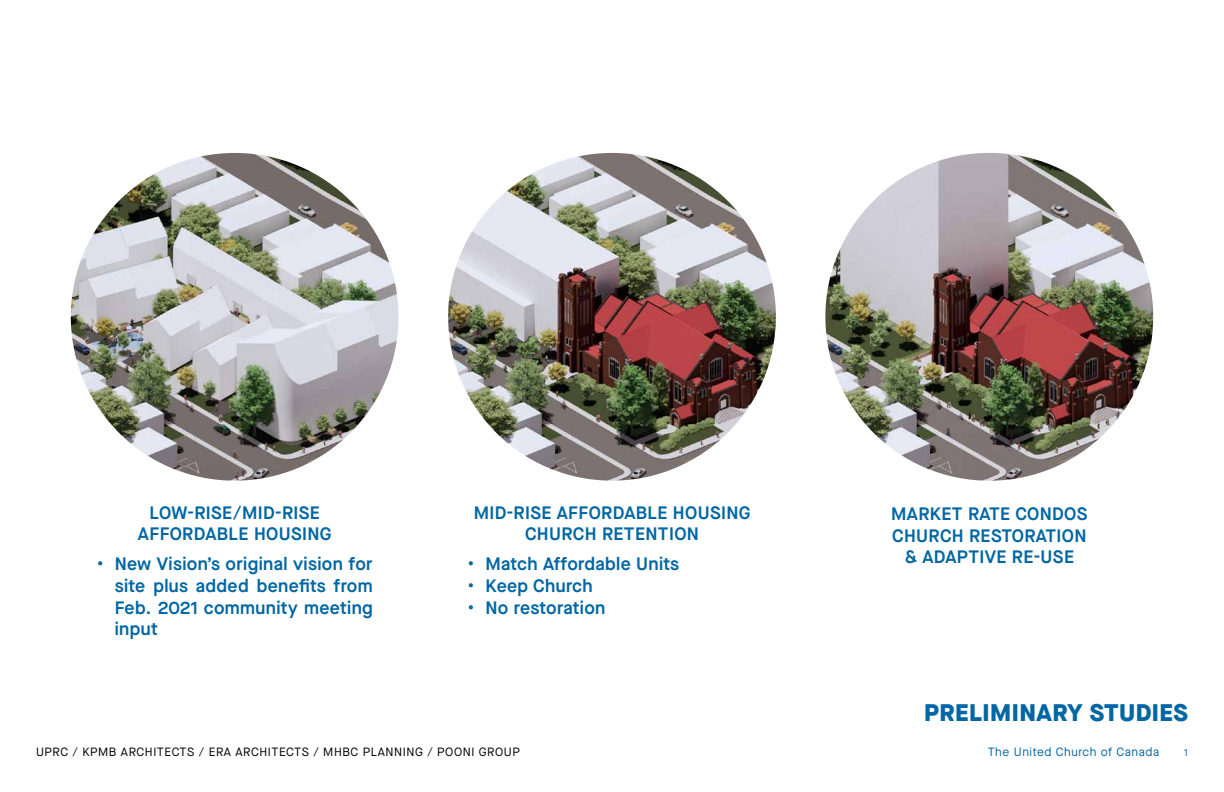
<style>
.page{position:relative;width:1224px;height:792px;background:#fff}
.page>*{position:absolute;margin:0;border:0;box-sizing:border-box;transform-origin:0 0}
.t1{font:800 24px "Maison Neue";letter-spacing:.02em;color:#0066a4}
.t2{font:600 18px/21.6px "Maison Neue";letter-spacing:.02em;color:#0066a4;text-align:center}
.t3{font:12px "Maison Neue";letter-spacing:.05em;color:#000}
.t4{font:12px "Maison Neue";letter-spacing:.05em;color:#0066a4}
.t5{font:10px "Maison Neue";color:#0066a4}
</style>
<div class="page">
<img style="left:825px;top:153px;width:328px;height:328px;border-radius:164px">
<img style="left:448px;top:153px;width:328px;height:328px;border-radius:164px">
<img style="left:71px;top:153px;width:328px;height:328px;border-radius:164px">
<p class="t2" style="left:138px;top:501px;width:195px">Low-rise/mid-rise<br>Affordable housing</p>
<p class="t2" style="left:891px;top:503px;width:198px">Market rate Condos<br>Church restoration &amp; Adaptive Re-Use</p>
<p class="t2" style="left:474px;top:501px;width:278px">Mid-rise Affordable housing<br>Church retention</p>
<p class="t2" style="left:115px;top:553px;width:260px;text-align:justify;text-indent:-18px">• New Vision’s original vision for site plus added benefits from Feb. 2021 community meeting input</p>
<p class="t2" style="left:467px;top:553px;width:213px">• Match Affordable Units</p>
<p class="t2" style="left:467px;top:574px;width:127px">• Keep Church</p>
<p class="t2" style="left:467px;top:596px;width:140px">• No restoration</p>
<h1 class="t1" style="left:924px;top:694px;width:265px">PRELIMINARY STUDIES</h1>
<p class="t3" style="left:36px;top:744px;width:477px">UPRC / KPMB ARCHITECTS / ERA ARCHITECTS / MH BC PLANNING / POONI GROUP</p>
<p class="t4" style="left:988px;top:744px;width:173px">THE UNITED CHURCH OF CANADA</p>
<p class="t5" style="left:1184px;top:746px;width:5px">1</p>
</div>
